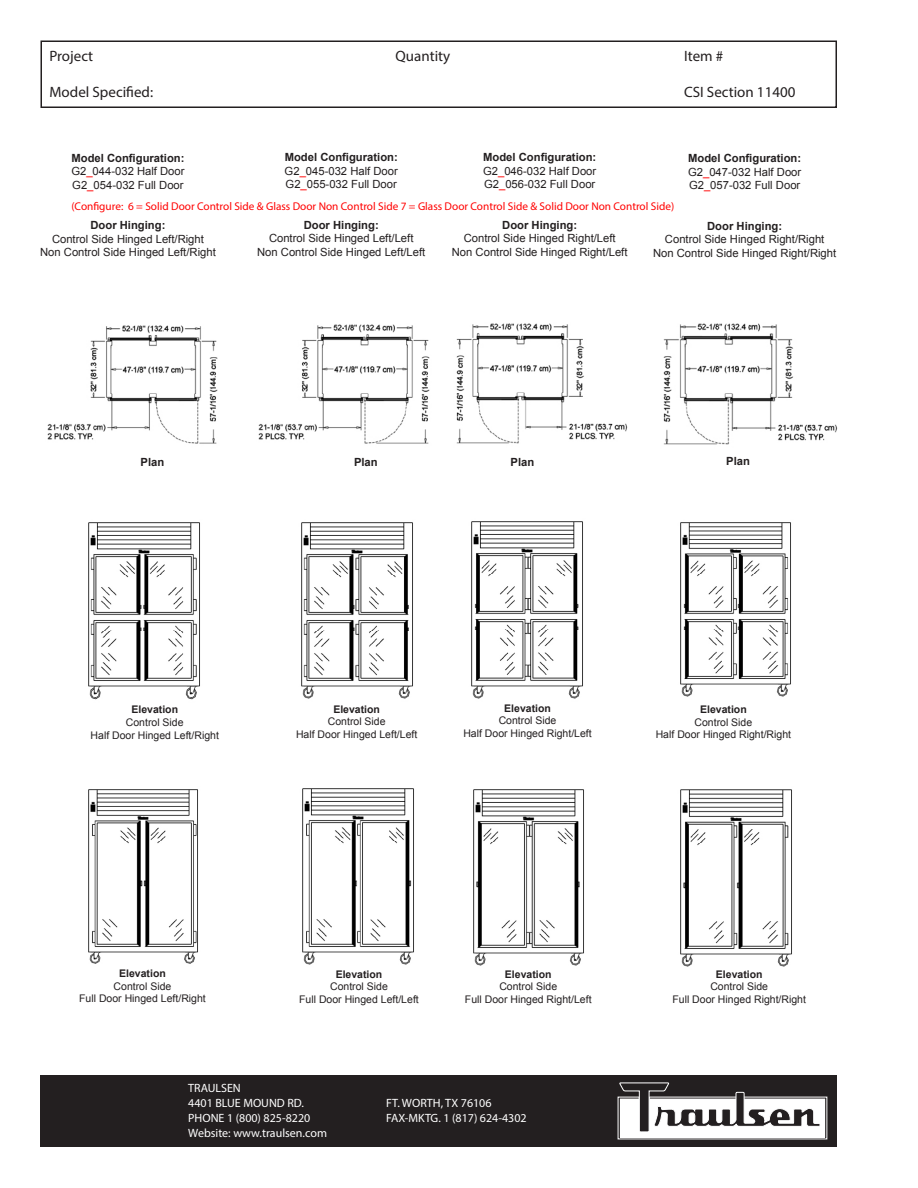
<style>
.page{position:relative;width:918px;height:1188px;background:#fff}
.page>*{position:absolute;margin:0;border:0;box-sizing:border-box;transform-origin:0 0}
.t1{font:15px "Myriad Pro";color:#231f20}
.t2{font:12px/15px "Myriad Pro";color:#fff}
.Lines_Above_Models{font:11.25px "Arial";color:#231f20}
.Lines_Above_Models-2{font:700 11.25px "Arial";color:#231f20}
.t3{font:11.25px "Myriad Pro";color:#f00}
.Lines_Above_Models-3{font:10.5px "Arial";color:#231f20}
.Lines_Above_Models-4{font:700 10.5px "Arial";color:#231f20}
.s1{color:#f00}
</style>
<div class="page">
<div style="left:40px;top:1076px;width:797px;height:72px;background:#231f20"></div>
<div style="left:40px;top:40px;width:797px;height:68px;border:2px solid #231f20"></div>
<svg style="left:618px;top:1083px;width:209px;height:56px"></svg>
<img style="left:88px;top:522px;width:112px;height:178px">
<img style="left:301px;top:522px;width:112px;height:177px">
<img style="left:471px;top:521px;width:112px;height:178px">
<img style="left:680px;top:522px;width:111px;height:175px">
<img style="left:88px;top:789px;width:110px;height:175px">
<img style="left:302px;top:788px;width:112px;height:177px">
<img style="left:473px;top:789px;width:111px;height:177px">
<img style="left:680px;top:789px;width:112px;height:178px">
<img style="left:663px;top:323px;width:175px;height:122px">
<img style="left:456px;top:323px;width:172px;height:121px">
<img style="left:47px;top:325px;width:171px;height:119px">
<img style="left:258px;top:324px;width:172px;height:120px">
<h1 class="t1" style="left:50px;top:47px;width:45px">Project</h1>
<h1 class="t1" style="left:396px;top:47px;width:56px">Quantity</h1>
<h1 class="t1" style="left:684px;top:47px;width:41px">Item #</h1>
<h1 class="t1" style="left:50px;top:83px;width:105px">Model Specified:</h1>
<h1 class="t1" style="left:684px;top:83px;width:113px">CSI Section 11400</h1>
<p class="Lines_Above_Models-2" style="left:285px;top:150px;width:115px">Model Configuration:</p>
<p class="Lines_Above_Models" style="left:285px;top:163px;width:115px">G2<span class="s1">_</span>045-032 Half Door</p>
<p class="Lines_Above_Models" style="left:286px;top:177px;width:113px">G2<span class="s1">_</span>055-032 Full Door</p>
<p class="Lines_Above_Models-2" style="left:304px;top:217px;width:76px">Door Hinging:</p>
<p class="Lines_Above_Models" style="left:269px;top:231px;width:146px">Control Side Hinged Left/Left</p>
<p class="Lines_Above_Models" style="left:257px;top:244px;width:170px">Non Control Side Hinged Left/Left</p>
<p class="Lines_Above_Models-2" style="left:483px;top:150px;width:115px">Model Configuration:</p>
<p class="Lines_Above_Models" style="left:483px;top:163px;width:115px">G2<span class="s1">_</span>046-032 Half Door</p>
<p class="Lines_Above_Models" style="left:484px;top:177px;width:113px">G2<span class="s1">_</span>056-032 Full Door</p>
<p class="Lines_Above_Models-2" style="left:502px;top:217px;width:76px">Door Hinging:</p>
<p class="Lines_Above_Models" style="left:464px;top:231px;width:153px">Control Side Hinged Right/Left</p>
<p class="Lines_Above_Models" style="left:452px;top:244px;width:177px">Non Control Side Hinged Right/Left</p>
<p class="Lines_Above_Models-2" style="left:71px;top:150px;width:115px">Model Configuration:</p>
<p class="Lines_Above_Models" style="left:71px;top:164px;width:115px">G2<span class="s1">_</span>044-032 Half Door</p>
<p class="Lines_Above_Models" style="left:72px;top:177px;width:113px">G2<span class="s1">_</span>054-032 Full Door</p>
<p class="Lines_Above_Models-2" style="left:90px;top:218px;width:76px">Door Hinging:</p>
<p class="Lines_Above_Models" style="left:52px;top:231px;width:153px">Control Side Hinged Left/Right</p>
<p class="Lines_Above_Models" style="left:40px;top:245px;width:177px">Non Control Side Hinged Left/Right</p>
<p class="Lines_Above_Models-2" style="left:688px;top:151px;width:115px">Model Configuration:</p>
<p class="Lines_Above_Models" style="left:688px;top:165px;width:115px">G2<span class="s1">_</span>047-032 Half Door</p>
<p class="Lines_Above_Models" style="left:689px;top:178px;width:113px">G2<span class="s1">_</span>057-032 Full Door</p>
<p class="Lines_Above_Models-2" style="left:707px;top:218px;width:76px">Door Hinging:</p>
<p class="Lines_Above_Models" style="left:665px;top:232px;width:161px">Control Side Hinged Right/Right</p>
<p class="Lines_Above_Models" style="left:653px;top:246px;width:185px">Non Control Side Hinged Right/Right</p>
<p class="t3" style="left:72px;top:199px;width:604px">(Configure: 6 = Solid Door Control Side &amp; Glass Door Non Control Side 7 = Glass Door Control Side &amp; Solid Door Non Control Side)</p>
<p class="Lines_Above_Models-2" style="left:141px;top:455px;width:25px">Plan</p>
<p class="Lines_Above_Models-2" style="left:354px;top:454px;width:25px">Plan</p>
<p class="Lines_Above_Models-2" style="left:511px;top:454px;width:25px">Plan</p>
<p class="Lines_Above_Models-2" style="left:726px;top:453px;width:25px">Plan</p>
<p class="Lines_Above_Models-4" style="left:131px;top:703px;width:48px">Elevation</p>
<p class="Lines_Above_Models-3" style="left:126px;top:715px;width:59px">Control Side</p>
<p class="Lines_Above_Models-3" style="left:91px;top:728px;width:130px">Half Door Hinged Left/Right</p>
<p class="Lines_Above_Models-4" style="left:333px;top:702px;width:48px">Elevation</p>
<p class="Lines_Above_Models-3" style="left:328px;top:715px;width:59px">Control Side</p>
<p class="Lines_Above_Models-3" style="left:296px;top:727px;width:123px">Half Door Hinged Left/Left</p>
<p class="Lines_Above_Models-4" style="left:504px;top:701px;width:48px">Elevation</p>
<p class="Lines_Above_Models-3" style="left:499px;top:714px;width:59px">Control Side</p>
<p class="Lines_Above_Models-3" style="left:463px;top:726px;width:130px">Half Door Hinged Right/Left</p>
<p class="Lines_Above_Models-4" style="left:700px;top:702px;width:48px">Elevation</p>
<p class="Lines_Above_Models-3" style="left:695px;top:715px;width:59px">Control Side</p>
<p class="Lines_Above_Models-3" style="left:656px;top:728px;width:137px">Half Door Hinged Right/Right</p>
<p class="Lines_Above_Models-4" style="left:119px;top:967px;width:48px">Elevation</p>
<p class="Lines_Above_Models-3" style="left:114px;top:979px;width:59px">Control Side</p>
<p class="Lines_Above_Models-3" style="left:79px;top:992px;width:128px">Full Door Hinged Left/Right</p>
<p class="Lines_Above_Models-4" style="left:336px;top:967px;width:48px">Elevation</p>
<p class="Lines_Above_Models-3" style="left:330px;top:980px;width:59px">Control Side</p>
<p class="Lines_Above_Models-3" style="left:299px;top:992px;width:121px">Full Door Hinged Left/Left</p>
<p class="Lines_Above_Models-4" style="left:505px;top:967px;width:48px">Elevation</p>
<p class="Lines_Above_Models-3" style="left:499px;top:980px;width:59px">Control Side</p>
<p class="Lines_Above_Models-3" style="left:465px;top:992px;width:128px">Full Door Hinged Right/Left</p>
<p class="t2" style="left:188px;top:1081px;width:117px">TRAULSEN<br>4401 BLUE MOUND RD.</p>
<p class="t2" style="left:386px;top:1096px;width:107px">FT. WORTH, TX 76106</p>
<p class="t2" style="left:188px;top:1111px;width:124px">PHONE 1 (800) 825-8220</p>
<p class="t2" style="left:386px;top:1111px;width:142px">FAX-MKTG. 1 (817) 624-4302</p>
<p class="t2" style="left:188px;top:1126px;width:140px">Website: www.traulsen.com</p>
<p class="Lines_Above_Models-4" style="left:716px;top:967px;width:48px">Elevation</p>
<p class="Lines_Above_Models-3" style="left:710px;top:980px;width:59px">Control Side</p>
<p class="Lines_Above_Models-3" style="left:672px;top:992px;width:135px">Full Door Hinged Right/Right</p>
</div>
